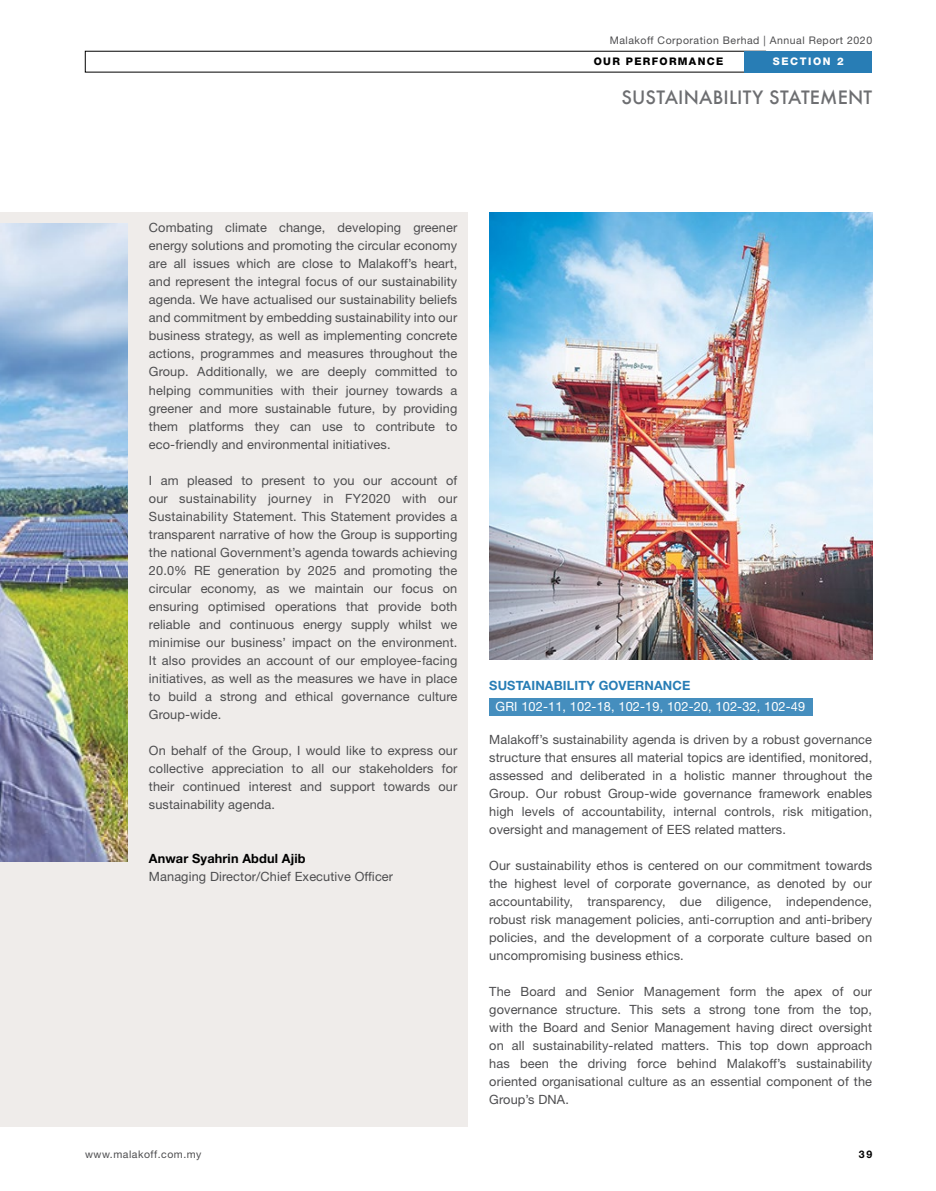
<style>
.page{position:relative;width:936px;height:1191px;background:#fff}
.page>*{position:absolute;margin:0;border:0;box-sizing:border-box;transform-origin:0 0}
.t1{font:500 18px "Futura";letter-spacing:.01em;color:#6d6e71}
.t2{font:12.75px/18px "Helvetica Neue LT Std";letter-spacing:.01em;color:#4d4d4f;text-align:justify}
.t3{font:12.75px "Helvetica Neue LT Std";letter-spacing:.01em;color:#fff}
.t4{font:700 12.75px "Helvetica Neue LT Std";letter-spacing:.01em;color:#287db5}
.t5{font:700 12.75px "Helvetica Neue LT Std";letter-spacing:.01em;color:#000}
.t6{font:10.5px "Helvetica Neue LT Std";letter-spacing:.05em;color:#4d4d4f}
.t7{font:800 10.5px "Helvetica Neue LT Std";letter-spacing:.125em;color:#000}
.t8{font:800 10.5px "Helvetica Neue LT Std";letter-spacing:.15em;color:#fff}
.t9{font:700 10.5px "Helvetica Neue LT Std";color:#000}
</style>
<div class="page">
<div style="left:744px;top:51px;width:128px;height:21px;background:#287db5"></div>
<div style="left:0;top:213px;width:468px;height:914px;background:#efecea"></div>
<div style="left:489px;top:698px;width:323px;height:17px;background:#458ebe"></div>
<img style="left:0;top:223px;width:128px;height:638px">
<img style="left:489px;top:213px;width:383px;height:446px">
<p class="t6" style="left:609px;top:34px;width:264px">Malakoff Corporation Berhad | Annual Report 2020</p>
<p class="t7" style="left:593px;top:55px;width:131px">OUR PERFORMANCE</p>
<p class="t8" style="left:772px;top:55px;width:72px">SECTION 2</p>
<h1 class="t1" style="left:621px;top:85px;width:252px">SUSTAINABILITY STATEMENT</h1>
<p class="t2" style="left:149px;top:219px;width:310px">Combating climate change, developing greener energy solutions and promoting the circular economy are all issues which are close to Malakoff’s heart, and represent the integral focus of our sustainability agenda. We have actualised our sustainability beliefs and commitment by embedding sustainability into our business strategy, as well as implementing concrete actions, programmes and measures throughout the Group. Additionally, we are deeply committed to helping communities with their journey towards a greener and more sustainable future, by providing them platforms they can use to contribute to eco-friendly and environmental initiatives.</p>
<p class="t2" style="left:149px;top:471px;width:310px">I am pleased to present to you our account of our sustainability journey in FY2020 with our Sustainability Statement. This Statement provides a transparent narrative of how the Group is supporting the national Government’s agenda towards achieving 20.0% RE generation by 2025 and promoting the circular economy, as we maintain our focus on ensuring optimised operations that provide both reliable and continuous energy supply whilst we minimise our business’ impact on the environment.<br>It also provides an account of our employee-facing initiatives, as well as the measures we have in place to build a strong and ethical governance culture Group-wide.</p>
<p class="t2" style="left:149px;top:741px;width:310px">On behalf of the Group, I would like to express our collective appreciation to all our stakeholders for their continued interest and support towards our sustainability agenda.</p>
<p class="t5" style="left:149px;top:850px;width:158px">Anwar Syahrin Abdul Ajib</p>
<p class="t2" style="left:149px;top:867px;width:246px">Managing Director/Chief Executive Officer</p>
<p class="t4" style="left:489px;top:677px;width:202px">SUSTAINABILITY GOVERNANCE</p>
<p class="t3" style="left:495px;top:699px;width:311px">GRI 102-11, 102-18, 102-19, 102-20, 102-32, 102-49</p>
<p class="t2" style="left:489px;top:730px;width:384px">Malakoff’s sustainability agenda is driven by a robust governance structure that ensures all material topics are identified, monitored, assessed and deliberated in a holistic manner throughout the Group. Our robust Group-wide governance framework enables high levels of accountability, internal controls, risk mitigation, oversight and management of EES related matters.</p>
<p class="t2" style="left:489px;top:856px;width:384px">Our sustainability ethos is centered on our commitment towards the highest level of corporate governance, as denoted by our accountability, transparency, due diligence, independence, robust risk management policies, anti-corruption and anti-bribery policies, and the development of a corporate culture based on uncompromising business ethics.</p>
<p class="t2" style="left:489px;top:982px;width:384px">The Board and Senior Management form the apex of our governance structure. This sets a strong tone from the top, with the Board and Senior Management having direct oversight on all sustainability-related matters. This top down approach has been the driving force behind Malakoff’s sustainability oriented organisational culture as an essential component of the Group’s DNA.</p>
<p class="t6" style="left:85px;top:1148px;width:118px">www.malakoff.com.my</p>
<p class="t9" style="left:858px;top:1147px;width:15px">39</p>
</div>
